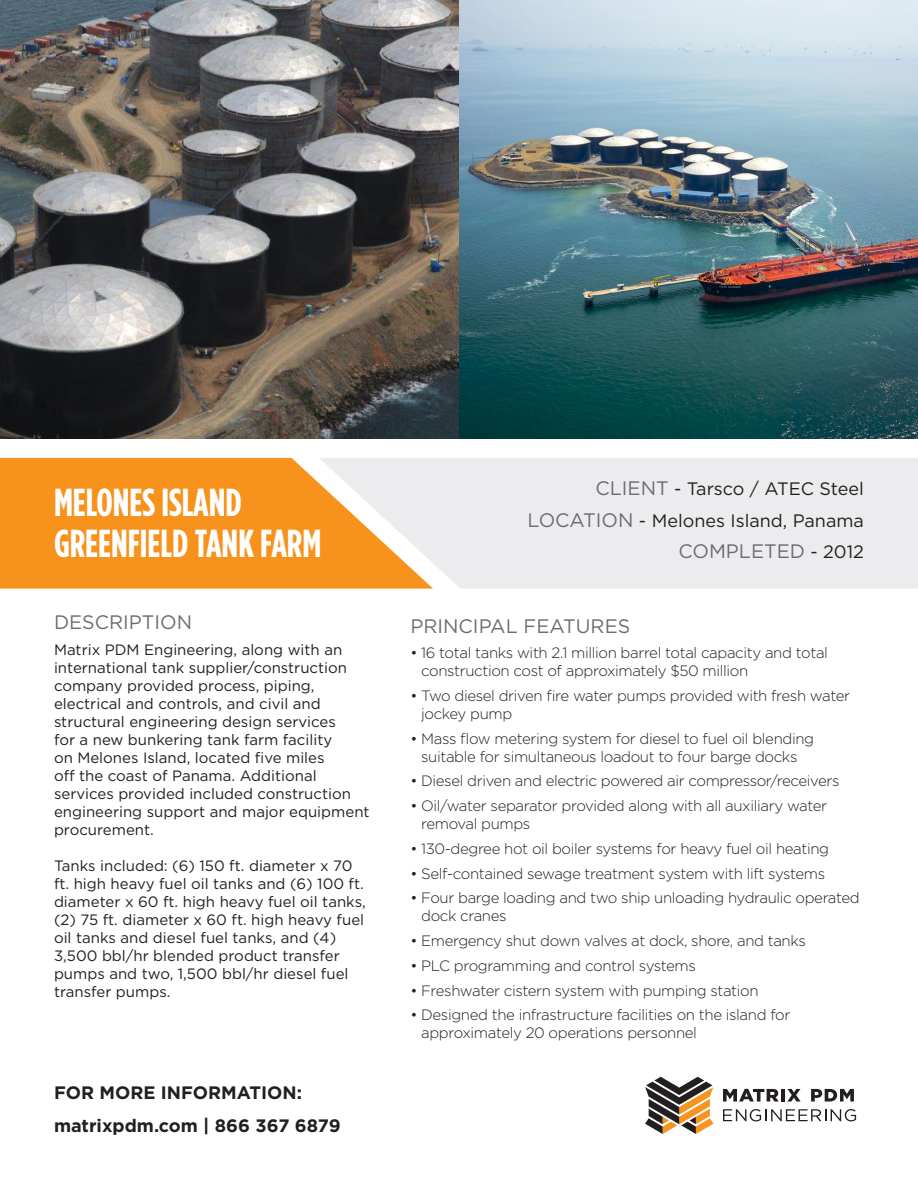
<style>
.page{position:relative;width:918px;height:1188px;background:#fff}
.page>*{position:absolute;margin:0;border:0;box-sizing:border-box;transform-origin:0 0}
.Project_Summary_Titl{font:700 39px/40.5px "Gotham Condensed";color:#fff}
.Project_Summary_Para{font:19.5px "Gotham";color:#6c6d70}
.Project_Summary_Acce{font:19.5px "Gotham";color:#6c6d70}
.Project_Summary_Head{font:19.5px "Gotham";color:#6c6d70}
.Project_Summary_Acce-2{font:18px "Gotham";color:#231f20}
.Project_Summary_Acce-3{font:700 18px "Gotham";color:#231f20}
.t1{font:300 15px/18px "Gotham";letter-spacing:-.025em;color:#231f20}
.Project_Summary_Para-2{font:15px/18px "Gotham";color:#231f20}
.s1{font-size:19.5px;color:#6c6d70}
.s2{font-size:18px;color:#231f20}
</style>
<div class="page">
<img style="left:0;top:0;width:918px;height:438px">
<div style="left:0;top:458px;width:319px;height:131px;background:#f7931d"></div>
<svg style="left:319px;top:458px;width:599px;height:131px;background:#ede6de"></svg>
<svg style="left:645px;top:1077px;width:68px;height:57px"></svg>
<svg style="left:723px;top:1109px;width:133px;height:12px"></svg>
<svg style="left:723px;top:1089px;width:56px;height:13px"></svg>
<hr style="left:781px;top:1089px;width:4px;height:13px;background:#231f20">
<svg style="left:787px;top:1089px;width:14px;height:13px"></svg>
<svg style="left:811px;top:1089px;width:43px;height:13px"></svg>
<p class="Project_Summary_Titl" style="left:54px;top:481px;width:269px">MELONES ISLAND<br>GREENFIELD TANK FARM</p>
<p class="Project_Summary_Head" style="left:54px;top:610px;width:140px">DESCRIPTION</p>
<p class="Project_Summary_Para-2" style="left:54px;top:640px;width:317px">Matrix PDM Engineering, along with an international tank supplier/construction company provided process, piping, electrical and controls, and civil and structural engineering design services<br>for a new bunkering tank farm facility<br>on Melones Island, located five miles<br>off the coast of Panama. Additional services provided included construction engineering support and major equipment procurement.</p>
<p class="Project_Summary_Para-2" style="left:54px;top:856px;width:313px">Tanks included: (6) 150 ft. diameter x 70 ft. high heavy fuel oil tanks and (6) 100 ft. diameter x 60 ft. high heavy fuel oil tanks, (2) 75 ft. diameter x 60 ft. high heavy fuel oil tanks and diesel fuel tanks, and (4)<br>3,500 bbl/hr blended product transfer pumps and two, 1,500 bbl/hr diesel fuel transfer pumps.</p>
<p class="Project_Summary_Acce-3" style="left:54px;top:1080px;width:250px">FOR MORE INFORMATION:</p>
<p class="Project_Summary_Acce-3" style="left:54px;top:1113px;width:288px">matrixpdm.com | 866 367 6879</p>
<p class="Project_Summary_Acce-2" style="left:595px;top:477px;width:270px"><span class="s1">CLIENT</span> - Tarsco / ATEC Steel</p>
<p class="Project_Summary_Acce-2" style="left:527px;top:509px;width:338px"><span class="s1">LOCATION</span> - Melones Island, Panama</p>
<p class="Project_Summary_Acce" style="left:678px;top:539px;width:187px">COMPLETED <span class="s2">- 2012</span></p>
<p class="Project_Summary_Para" style="left:410px;top:614px;width:221px">PRINCIPAL FEATURES</p>
<p class="t1" style="left:421px;top:643px;width:408px;text-indent:-11px">• 16 total tanks with 2.1 million barrel total capacity and total construction cost of approximately $50 million</p>
<p class="t1" style="left:421px;top:686px;width:430px;text-indent:-11px">• Two diesel driven fire water pumps provided with fresh water jockey pump</p>
<p class="t1" style="left:410px;top:729px;width:405px;text-align:center">• Mass flow metering system for diesel to fuel oil blending suitable for simultaneous loadout to four barge docks</p>
<p class="t1" style="left:410px;top:772px;width:431px">• Diesel driven and electric powered air compressor/receivers</p>
<p class="t1" style="left:421px;top:796px;width:408px;text-indent:-11px">• Oil/water separator provided along with all auxiliary water removal pumps</p>
<p class="t1" style="left:410px;top:839px;width:420px">• 130-degree hot oil boiler systems for heavy fuel oil heating</p>
<p class="t1" style="left:410px;top:864px;width:416px">• Self-contained sewage treatment system with lift systems</p>
<p class="t1" style="left:421px;top:889px;width:440px;text-indent:-11px">• Four barge loading and two ship unloading hydraulic operated dock cranes</p>
<p class="t1" style="left:410px;top:931px;width:397px">• Emergency shut down valves at dock, shore, and tanks</p>
<p class="t1" style="left:410px;top:956px;width:287px">• PLC programming and control systems</p>
<p class="t1" style="left:410px;top:981px;width:350px">• Freshwater cistern system with pumping station</p>
<p class="t1" style="left:421px;top:1006px;width:371px;text-indent:-11px">• Designed the infrastructure facilities on the island for approximately 20 operations personnel</p>
</div>
